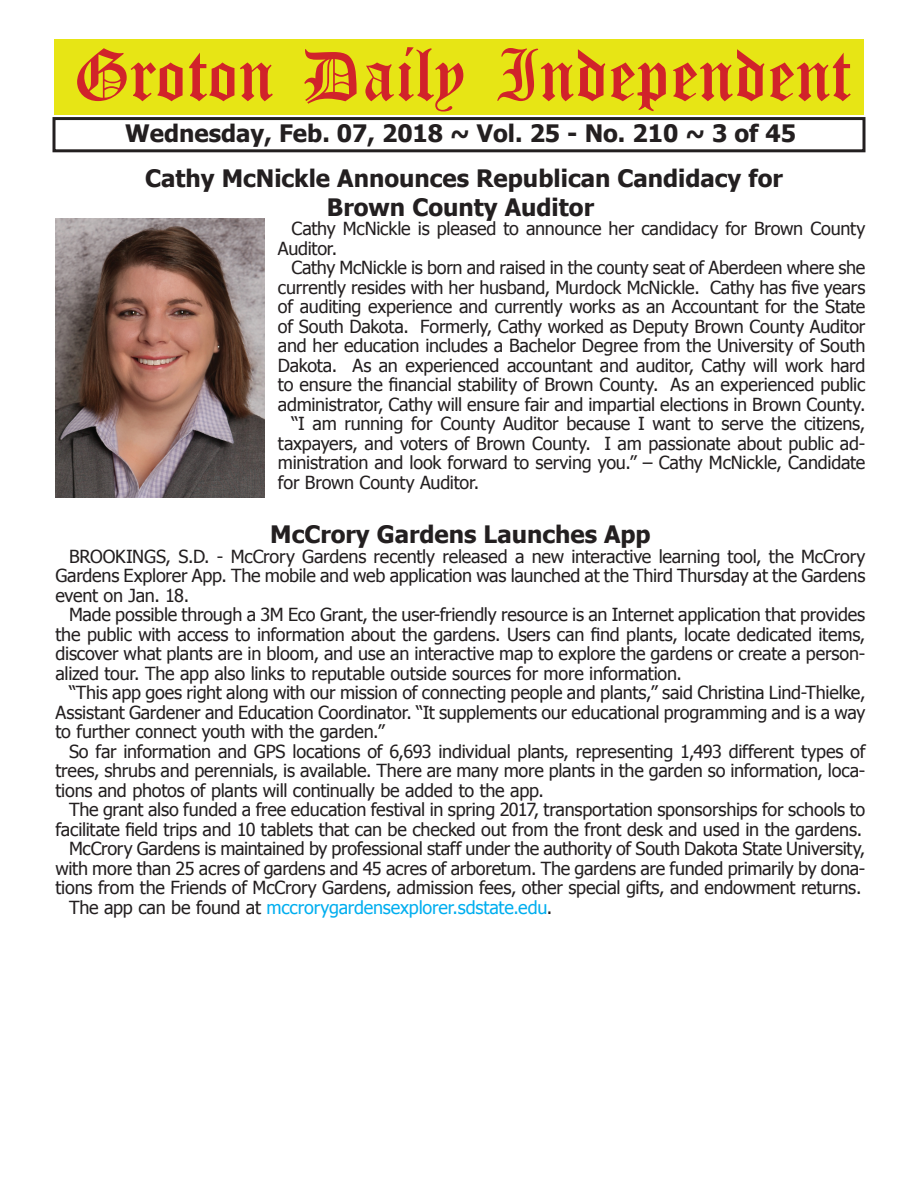
<style>
.page{position:relative;width:918px;height:1188px;background:#fff}
.page>*{position:absolute;margin:0;border:0;box-sizing:border-box;transform-origin:0 0}
.t1{font:54px "Old English Five";color:#d1232a}
.t2{font:700 24px/28.8px "Tahoma";color:#231f20;text-align:center}
.t3{font:18px/19.5px "Tahoma";letter-spacing:-.015em;color:#231f20;text-align:justify}
.t4{font:18px "Tahoma";letter-spacing:-.01em;color:#00aeef}
.s1{color:#231f20}
</style>
<div class="page">
<div style="left:52px;top:117px;width:814px;height:35px;border:3px solid #231f20"></div>
<div style="left:54px;top:40px;width:810px;height:75px;background:#e7e515"></div>
<img style="left:56px;top:218px;width:208px;height:279px">
<h1 class="t1" style="left:73px;top:50px;width:779px">Groton Daily Independent</h1>
<h2 class="t2" style="left:125px;top:117px;width:672px">Wednesday, Feb. 07, 2018 ~ Vol. 25 - No. 210 ~ 3 of 45</h2>
<h2 class="t2" style="left:145px;top:162px;width:639px">Cathy McNickle Announces Republican Candidacy for<br>Brown County Auditor</h2>
<p class="t3" style="left:278px;top:218px;width:589px;text-indent:14px">Cathy McNickle is pleased to announce her candidacy for Brown County<br>Auditor.</p>
<p class="t3" style="left:291px;top:257px;width:575px">Cathy McNickle is born and raised in the county seat of Aberdeen where she</p>
<p class="t3" style="left:278px;top:277px;width:589px">currently resides with her husband, Murdock McNickle. Cathy has five years</p>
<p class="t3" style="left:278px;top:296px;width:589px">of auditing experience and currently works as an Accountant for the State</p>
<p class="t3" style="left:278px;top:315px;width:589px">of South Dakota. Formerly, Cathy worked as Deputy Brown County Auditor</p>
<p class="t3" style="left:278px;top:335px;width:589px">and her education includes a Bachelor Degree from the University of South</p>
<p class="t3" style="left:278px;top:354px;width:589px">Dakota. As an experienced accountant and auditor, Cathy will work hard</p>
<p class="t3" style="left:278px;top:374px;width:589px">to ensure the financial stability of Brown County. As an experienced public</p>
<p class="t3" style="left:278px;top:393px;width:589px">administrator, Cathy will ensure fair and impartial elections in Brown County.</p>
<p class="t3" style="left:291px;top:413px;width:575px">“I am running for County Auditor because I want to serve the citizens,</p>
<p class="t3" style="left:278px;top:432px;width:589px">taxpayers, and voters of Brown County. I am passionate about public ad-</p>
<p class="t3" style="left:278px;top:452px;width:589px">ministration and look forward to serving you.” – Cathy McNickle, Candidate</p>
<p class="t3" style="left:278px;top:471px;width:203px">for Brown County Auditor.</p>
<h2 class="t2" style="left:270px;top:519px;width:382px">McCrory Gardens Launches App</h2>
<p class="t3" style="left:56px;top:546px;width:811px;text-indent:14px">BROOKINGS, S.D. - McCrory Gardens recently released a new interactive learning tool, the McCrory Gardens Explorer App. The mobile and web application was launched at the Third Thursday at the Gardens event on Jan. 18.</p>
<p class="t3" style="left:56px;top:604px;width:812px;text-indent:14px">Made possible through a 3M Eco Grant, the user-friendly resource is an Internet application that provides the public with access to information about the gardens. Users can find plants, locate dedicated items, discover what plants are in bloom, and use an interactive map to explore the gardens or create a person&shy;alized tour. The app also links to reputable outside sources for more information.</p>
<p class="t3" style="left:56px;top:682px;width:811px;text-indent:14px">“This app goes right along with our mission of connecting people and plants,” said Christina Lind-Thielke, Assistant Gardener and Education Coordinator. “It supplements our educational programming and is a way to further connect youth with the garden.”</p>
<p class="t3" style="left:56px;top:741px;width:812px;text-indent:14px">So far information and GPS locations of 6,693 individual plants, representing 1,493 different types of trees, shrubs and perennials, is available. There are many more plants in the garden so information, loca&shy;tions and photos of plants will continually be added to the app.</p>
<p class="t3" style="left:69px;top:799px;width:798px">The grant also funded a free education festival in spring 2017, transportation sponsorships for schools to</p>
<p class="t3" style="left:56px;top:819px;width:808px">facilitate field trips and 10 tablets that can be checked out from the front desk and used in the gardens.</p>
<p class="t3" style="left:69px;top:838px;width:798px">McCrory Gardens is maintained by professional staff under the authority of South Dakota State University,</p>
<p class="t3" style="left:56px;top:858px;width:812px">with more than 25 acres of gardens and 45 acres of arboretum. The gardens are funded primarily by dona-</p>
<p class="t3" style="left:56px;top:877px;width:807px">tions from the Friends of McCrory Gardens, admission fees, other special gifts, and endowment returns.</p>
<p class="t4" style="left:69px;top:895px;width:485px"><span class="s1">The app can be found at</span> mccrorygardensexplorer.sdstate.edu<span class="s1">.</span></p>
</div>
